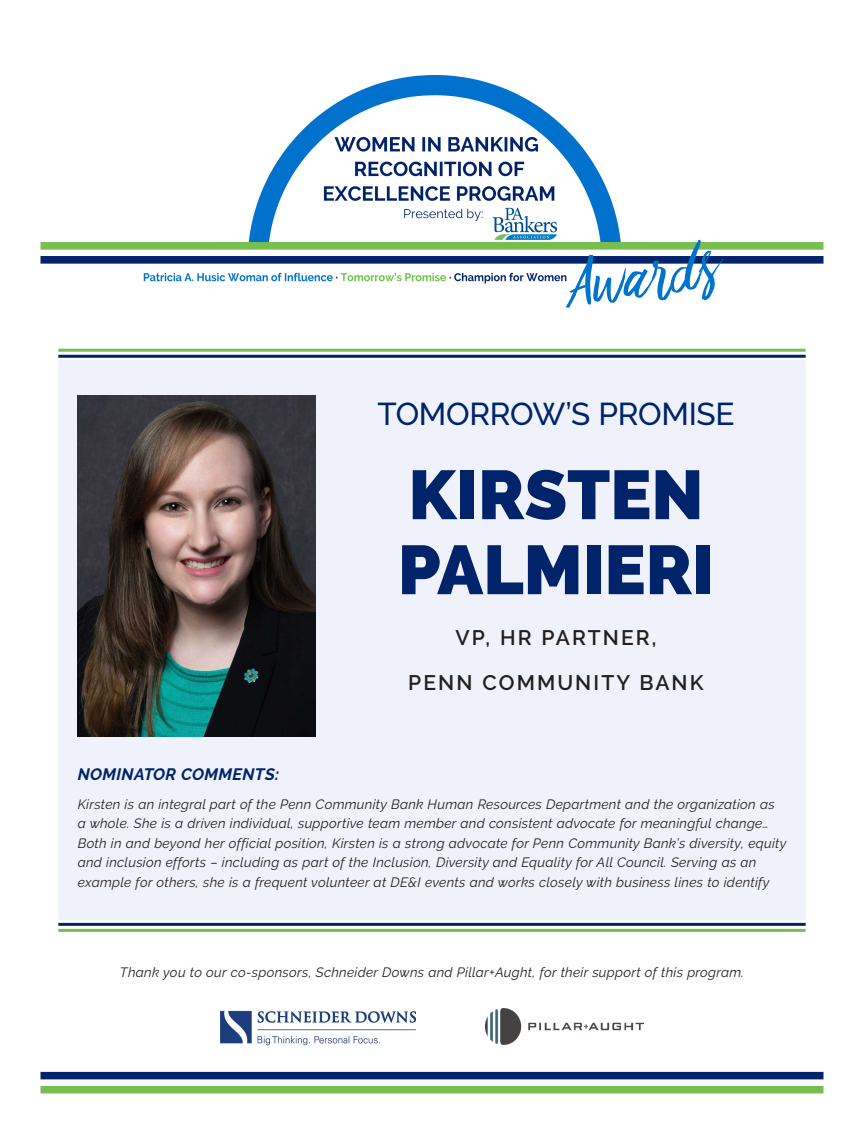
<style>
.page{position:relative;width:864px;height:1134px;background:#fff}
.page>*{position:absolute;margin:0;border:0;box-sizing:border-box;transform-origin:0 0}
.t1{font:72.45px "Bringshoot";color:#0073ce}
.t2{font:900 69px/75px "Raleway";color:#002369}
.t3{font:500 31.5px "Raleway";letter-spacing:-.01em;color:#002369}
.t4{font:600 21px "Raleway";letter-spacing:.1em;color:#231f20}
.t5{font:italic 700 16.5px "Raleway";letter-spacing:.02em;color:#002369}
.t6{font:italic 13.5px/19.5px "Raleway";letter-spacing:.02em;color:#231f20}
</style>
<div class="page">
<img style="left:248px;top:76px;width:373px;height:166px">
<div style="left:40px;top:242px;width:784px;height:8px;background:#77be4e"></div>
<div style="left:40px;top:256px;width:784px;height:8px;background:#002369"></div>
<div style="left:40px;top:1086px;width:784px;height:8px;background:#77be4e"></div>
<div style="left:40px;top:1072px;width:784px;height:7px;background:#002369"></div>
<img style="left:143px;top:272px;width:424px;height:12px">
<img style="left:221px;top:1010px;width:195px;height:36px">
<img style="left:485px;top:1008px;width:158px;height:37px">
<div style="left:58px;top:360px;width:748px;height:560px;background:#eff2fb"></div>
<hr style="left:58px;top:349px;width:748px;height:3px;background:#77be4e">
<hr style="left:58px;top:355px;width:748px;height:3px;background:#002369">
<img style="left:78px;top:395px;width:238px;height:341px">
<hr style="left:58px;top:929px;width:748px;height:3px;background:#77be4e">
<hr style="left:58px;top:923px;width:748px;height:3px;background:#002369">
<p class="t1" style="left:570px;top:241px;width:149px;rotate:-6deg">Awards</p>
<p class="t3" style="left:377px;top:395px;width:359px">TOMORROW’S PROMISE</p>
<p class="t2" style="left:398px;top:458px;width:318px">KIRSTEN<br>PALMIERI</p>
<p class="t4" style="left:456px;top:626px;width:202px">VP, HR PARTNER,</p>
<p class="t4" style="left:408px;top:671px;width:297px">PENN COMMUNITY BANK</p>
<p class="t5" style="left:78px;top:765px;width:203px">NOMINATOR COMMENTS:</p>
<p class="t6" style="left:78px;top:794px;width:710px">Kirsten is an integral part of the Penn Community Bank Human Resources Department and the organization as<br>a whole. She is a driven individual, supportive team member and consistent advocate for meaningful change… Both in and beyond her official position, Kirsten is a strong advocate for Penn Community Bank’s diversity, equity and inclusion efforts – including as part of the Inclusion, Diversity and Equality for All Council. Serving as an example for others, she is a frequent volunteer at DE&amp;I events and works closely with business lines to identify</p>
<p class="t6" style="left:120px;top:963px;width:626px">Thank you to our co-sponsors, Schneider Downs and Pillar+Aught, for their support of this program.</p>
</div>
